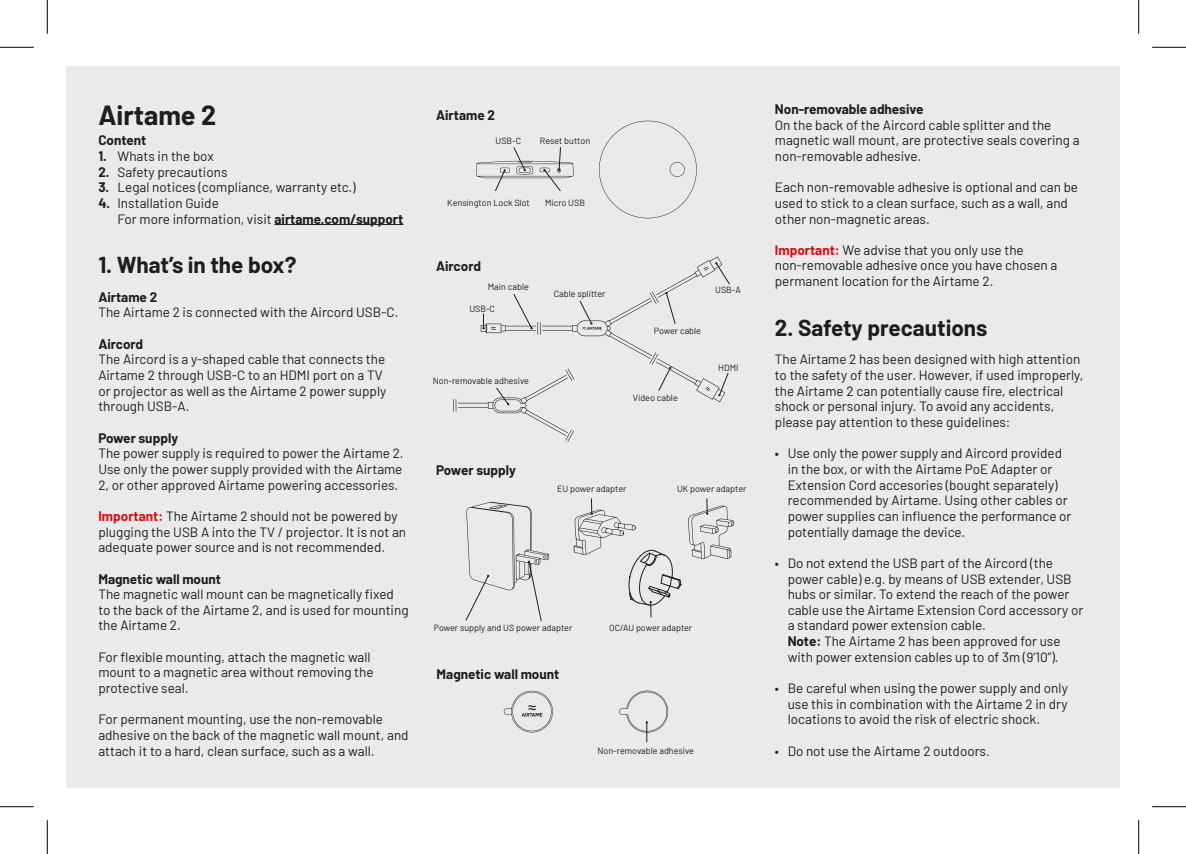
<style>
.page{position:relative;width:1186px;height:854px;background:#fff}
.page>*{position:absolute;margin:0;border:0;box-sizing:border-box;transform-origin:0 0}
.t1{font:700 27px "Barlow";color:#1d1d1b}
.t2{font:700 22.5px "Barlow";color:#1d1d1b}
.Legal{font:13.5px/15.8px "Barlow";color:#1d1d1b}
.t3{font:700 13.5px "Barlow";color:#1d1d1b}
.t4{font:9px "Barlow";color:#1d1d1b}
.s1{font-weight:700}
.s2{font-weight:700;color:#d80f16}
</style>
<div class="page">
<div style="left:66px;top:66px;width:1053px;height:721px;background:#e9eae9"></div>
<hr style="left:274px;top:224px;width:129px;height:1px;background:#1d1d1b">
<svg style="left:503px;top:690px;width:49px;height:42px"></svg>
<svg style="left:599px;top:121px;width:97px;height:97px"></svg>
<svg style="left:619px;top:690px;width:49px;height:51px"></svg>
<svg style="left:453px;top:256px;width:277px;height:186px"></svg>
<svg style="left:476px;top:147px;width:97px;height:44px"></svg>
<svg style="left:465px;top:502px;width:84px;height:119px"></svg>
<svg style="left:688px;top:499px;width:46px;height:60px"></svg>
<svg style="left:573px;top:499px;width:108px;height:117px"></svg>
<hr style="left:0;top:47px;width:34px;height:1px;background:#000">
<hr style="left:1151px;top:47px;width:34px;height:1px;background:#000">
<hr style="left:0;top:806px;width:34px;height:1px;background:#000">
<hr style="left:1151px;top:806px;width:34px;height:1px;background:#000">
<hr style="left:47px;top:0;width:1px;height:34px;background:#000">
<hr style="left:47px;top:820px;width:1px;height:33px;background:#000">
<hr style="left:1137px;top:0;width:1px;height:34px;background:#000">
<hr style="left:1137px;top:820px;width:1px;height:33px;background:#000">
<p class="t1" style="left:98px;top:96px;width:119px">Airtame 2</p>
<p class="t3" style="left:98px;top:130px;width:50px">Content</p>
<p class="Legal" style="left:98px;top:147px;width:117px"><span class="s1">1.</span> Whats in the box</p>
<p class="Legal" style="left:98px;top:163px;width:131px"><span class="s1">2.</span> Safety precautions</p>
<p class="Legal" style="left:98px;top:178px;width:259px"><span class="s1">3.</span> Legal notices (compliance, warranty etc.)</p>
<p class="Legal" style="left:117px;top:194px;width:287px;text-indent:-19px"><span class="s1">4.</span> Installation Guide<br>For more information, visit <span class="s1">airtame.com/support</span></p>
<p class="t2" style="left:98px;top:248px;width:199px">1. What’s in the box?</p>
<p class="t3" style="left:98px;top:287px;width:60px">-Airtame 2</p>
<p class="Legal" style="left:98px;top:303px;width:301px">The Airtame 2 is connected with the Aircord USB-C.</p>
<p class="t3" style="left:98px;top:334px;width:46px">Aircord</p>
<p class="Legal" style="left:98px;top:350px;width:289px">The Aircord is a y-shaped cable that connects the Airtame 2 through USB-C to an HDMI port on a TV or projector as well as the Airtame 2 power supply through USB-A.</p>
<p class="t3" style="left:98px;top:428px;width:81px">Power supply</p>
<p class="Legal" style="left:98px;top:444px;width:307px;text-align:justify">The power supply is required to power the Airtame 2.<br>Use only the power supply provided with the Airtame 2, or other approved Airtame powering accessories.</p>
<p class="Legal" style="left:98px;top:507px;width:309px"><span class="s2">Important:</span> The Airtame 2 should not be powered by plugging the USB A into the TV / projector. It is not an adequate power source and is not recommended.</p>
<p class="t3" style="left:98px;top:568px;width:124px">Magnetic wall mount</p>
<p class="Legal" style="left:98px;top:585px;width:312px">The magnetic wall mount can be magnetically fixed to the back of the Airtame 2, and is used for mounting the Airtame 2.</p>
<p class="Legal" style="left:98px;top:648px;width:277px">For flexible mounting, attach the magnetic wall mount to a magnetic area without removing the protective seal.</p>
<p class="Legal" style="left:98px;top:710px;width:311px">For permanent mounting, use the non-removable adhesive on the back of the magnetic wall mount, and attach it to a hard, clean surface, such as a wall.</p>
<p class="t3" style="left:436px;top:105px;width:60px">Airtame 2</p>
<p class="t4" style="left:495px;top:134px;width:27px">USB-C</p>
<p class="t4" style="left:540px;top:134px;width:52px">Reset button</p>
<p class="t4" style="left:447px;top:196px;width:84px">Kensington Lock Slot</p>
<p class="t4" style="left:545px;top:196px;width:41px">Micro USB</p>
<p class="t3" style="left:436px;top:256px;width:46px">Aircord</p>
<p class="t4" style="left:487px;top:280px;width:43px">Main cable</p>
<p class="t4" style="left:469px;top:302px;width:27px">USB-C</p>
<p class="t4" style="left:553px;top:287px;width:53px">Cable splitter</p>
<p class="t4" style="left:432px;top:374px;width:98px">Non-removable adhesive</p>
<p class="t4" style="left:653px;top:324px;width:49px">Power cable</p>
<p class="t4" style="left:632px;top:391px;width:47px">Video cable</p>
<p class="t4" style="left:715px;top:283px;width:27px">USB-A</p>
<p class="t4" style="left:718px;top:361px;width:22px">HDMI</p>
<p class="t3" style="left:436px;top:460px;width:81px">Power supply</p>
<p class="t4" style="left:557px;top:482px;width:71px">EU power adapter</p>
<p class="t4" style="left:677px;top:482px;width:71px">UK power adapter</p>
<p class="t4" style="left:434px;top:621px;width:140px">Power supply and US power adapter</p>
<p class="t3" style="left:436px;top:664px;width:124px">Magnetic wall mount</p>
<p class="t4" style="left:609px;top:621px;width:85px">OC/AU power adapter</p>
<p class="t4" style="left:597px;top:744px;width:98px">Non-removable adhesive</p>
<p class="t3" style="left:774px;top:99px;width:150px">Non-removable adhesive</p>
<p class="Legal" style="left:774px;top:116px;width:306px">On the back of the Aircord cable splitter and the magnetic wall mount, are protective seals covering a non-removable adhesive.</p>
<p class="Legal" style="left:774px;top:178px;width:305px">Each non-removable adhesive is optional and can be used to stick to a clean surface, such as a wall, and other non-magnetic areas.</p>
<p class="Legal" style="left:774px;top:241px;width:284px"><span class="s2">Important:</span> We advise that you only use the non-removable adhesive once you have chosen a permanent location for the Airtame 2.</p>
<p class="t2" style="left:774px;top:311px;width:214px">2. Safety precautions</p>
<p class="Legal" style="left:774px;top:350px;width:310px">The Airtame 2 has been designed with high attention to the safety of the user. However, if used improperly, the Airtame 2 can potentially cause fire, electrical shock or personal injury. To avoid any accidents, please pay attention to these guidelines:</p>
<p class="Legal" style="left:787px;top:444px;width:285px;text-indent:-13px">• Use only the power supply and Aircord provided in the box, or with the Airtame PoE Adapter or Extension Cord accesories (bought separately) recommended by Airtame. Using other cables or power supplies can influence the performance or potentially damage the device.</p>
<p class="Legal" style="left:787px;top:554px;width:297px;text-indent:-13px">• Do not extend the USB part of the Aircord (the power cable) e.g. by means of USB extender, USB hubs or similar. To extend the reach of the power cable use the Airtame Extension Cord accessory or a standard power extension cable.<br><span class="s1">Note:</span> The Airtame 2 has been approved for use with power extension cables up to of 3m (9’10”).</p>
<p class="Legal" style="left:787px;top:679px;width:282px;text-align:justify;text-indent:-13px">• Be careful when using the power supply and only use this in combination with the Airtame 2 in dry locations to avoid the risk of electric shock.</p>
<p class="Legal" style="left:774px;top:741px;width:216px">• Do not use the Airtame 2 outdoors.</p>
</div>
